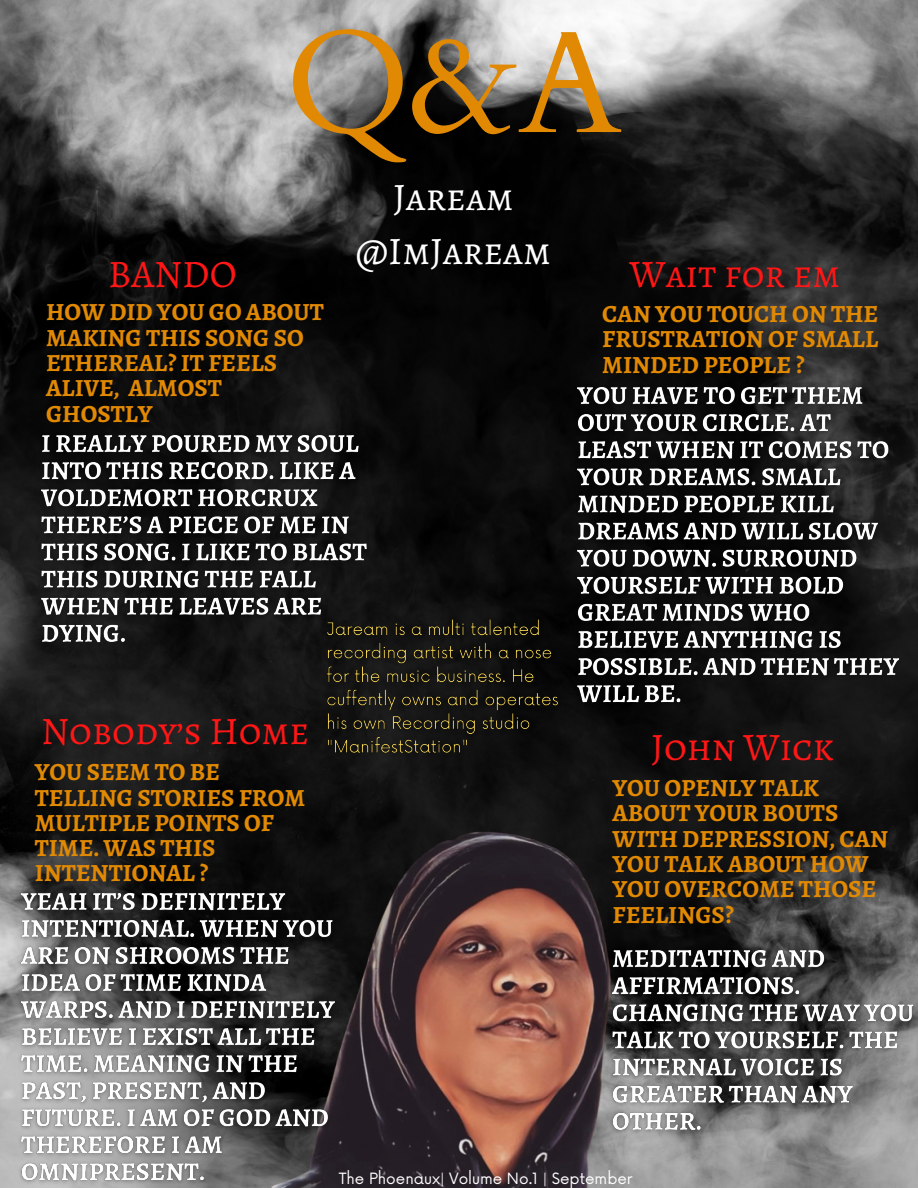
<style>
.page{position:relative;width:918px;height:1188px;background:#fff}
.page>*{position:absolute;margin:0;border:0;box-sizing:border-box;transform-origin:0 0}
.t1{font:145.05px "Cardo";color:#e18903}
.t2{font:39px "Alegreya SC";color:#ff1616}
.t3{font:39px/54px "Alegreya SC";color:#fff;text-align:center}
.t4{font:700 24.75px/25.3px "Alegreya SC";color:#e18903}
.t5{font:15.15px "Now";color:#fff}
</style>
<div class="page">
<img style="left:0;top:0;width:918px;height:1188px">
<img style="left:159px;top:771px;width:629px;height:417px">
<img style="left:33px;top:420px;width:340px;height:239px">
<img style="left:570px;top:372px;width:336px;height:346px">
<img style="left:14px;top:877px;width:328px;height:311px">
<img style="left:604px;top:935px;width:314px;height:212px">
<img style="left:320px;top:612px;width:247px;height:153px">
<h1 class="t1" style="left:285px;top:-12px;width:338px">Q&amp;A</h1>
<h2 class="t3" style="left:356px;top:169px;width:197px">Jaream @ImJaream</h2>
<h2 class="t2" style="left:108px;top:247px;width:130px">BANDO</h2>
<h2 class="t2" style="left:629px;top:247px;width:213px">Wait for em</h2>
<p class="t4" style="left:46px;top:299px;width:279px">HOW DID YOU GO ABOUT<br>MAKING THIS SONG SO<br>ETHEREAL? IT FEELS<br>ALIVE, ALMOST<br>GHOSTLY</p>
<p class="t4" style="left:602px;top:301px;width:278px;text-align:justify">CAN YOU TOUCH ON THE FRUSTRATION OF SMALL MINDED PEOPLE ?</p>
<h2 class="t2" style="left:41px;top:705px;width:269px">Nobody’s Home</h2>
<p class="t4" style="left:35px;top:759px;width:272px">YOU SEEM TO BE<br>TELLING STORIES FROM<br>MULTIPLE POINTS OF<br>TIME. WAS THIS<br>INTENTIONAL ?</p>
<h2 class="t2" style="left:651px;top:721px;width:184px">John Wick</h2>
<p class="t4" style="left:613px;top:775px;width:277px">YOU OPENLY TALK<br>ABOUT YOUR BOUTS<br>WITH DEPRESSION, CAN<br>YOU TALK ABOUT HOW<br>YOU OVERCOME THOSE<br>FEELINGS?</p>
<p class="t5" style="left:339px;top:1170px;width:296px">The Phoenaux| Volume No.1 | September</p>
</div>
